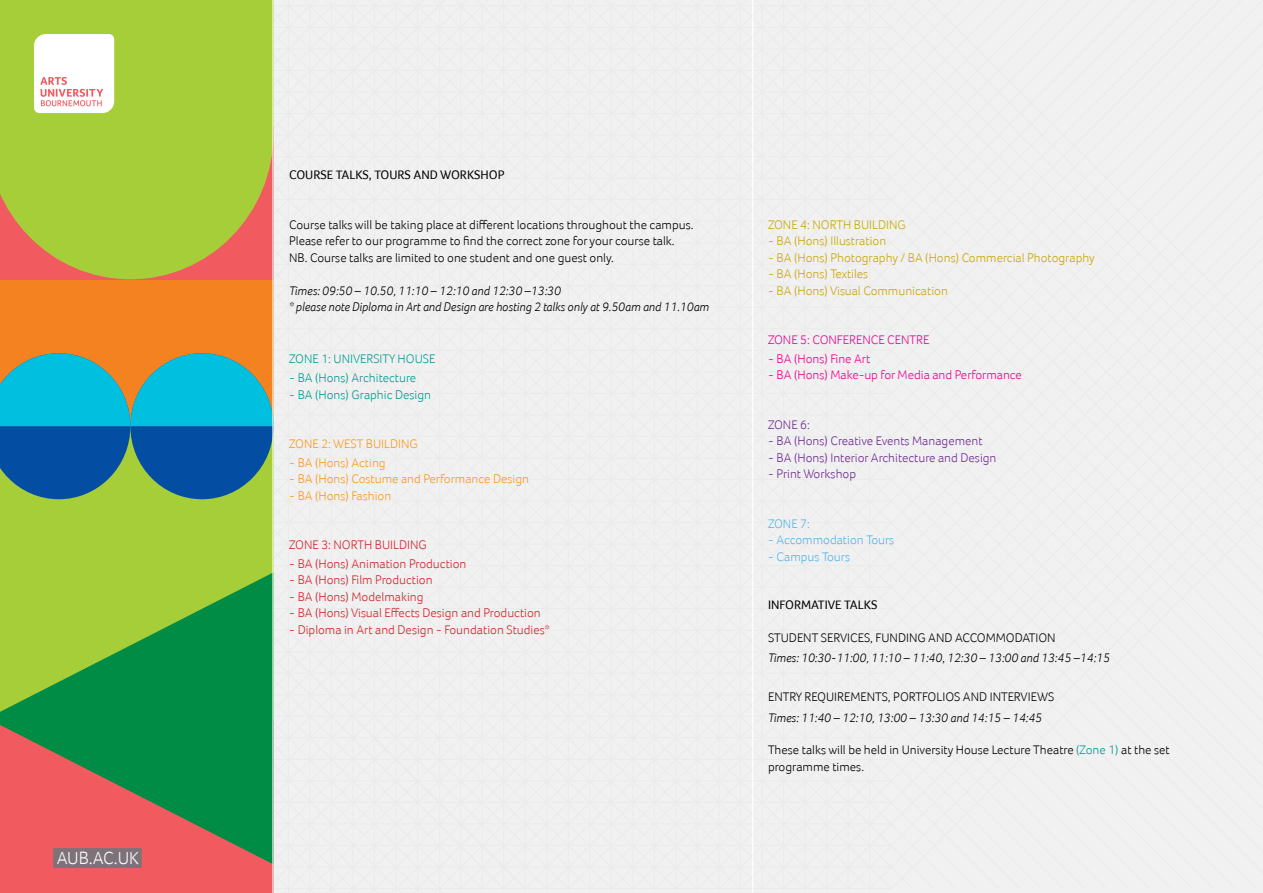
<style>
.page{position:relative;width:1263px;height:893px;background:#fff}
.page>*{position:absolute;margin:0;border:0;box-sizing:border-box;transform-origin:0 0}
.t1{font:300 18px "Foco";letter-spacing:-.015em;color:#fff}
.t2{font:300 12.75px/16.5px "Foco";color:#000}
.t3{font:italic 300 12.75px/16.5px "Foco";color:#000}
.t4{font:300 12.75px "Foco";color:#d2232a}
.t5{font:300 12.75px "Foco";color:#c9a705}
.t6{font:300 12.75px "Foco";color:#6f2c91}
.t7{font:300 12.75px "Foco";color:#f8991d}
.t8{font:300 12.75px "Foco";color:#ec008c}
.t9{font:300 12.75px "Foco";color:#009c90}
.t10{font:12.75px "Foco";color:#000}
.t11{font:300 12.75px "Foco";color:#54b6e7}
.s1{color:#009c90}
</style>
<div class="page">
<div style="left:461px;top:0;width:21px;height:889px;background:#f1f1f2"></div>
<div style="left:482px;top:0;width:21px;height:889px;background:#f1f1f2"></div>
<div style="left:503px;top:0;width:22px;height:889px;background:#f1f1f2"></div>
<div style="left:525px;top:0;width:21px;height:889px;background:#f1f1f2"></div>
<div style="left:546px;top:0;width:22px;height:889px;background:#f1f1f2"></div>
<div style="left:568px;top:0;width:21px;height:889px;background:#f1f1f2"></div>
<div style="left:589px;top:0;width:22px;height:889px;background:#f1f1f2"></div>
<div style="left:611px;top:0;width:21px;height:889px;background:#f1f1f2"></div>
<div style="left:632px;top:0;width:22px;height:889px;background:#f1f1f2"></div>
<div style="left:654px;top:0;width:21px;height:889px;background:#f1f1f2"></div>
<div style="left:675px;top:0;width:22px;height:889px;background:#f1f1f2"></div>
<div style="left:697px;top:0;width:21px;height:889px;background:#f1f1f2"></div>
<div style="left:718px;top:0;width:22px;height:889px;background:#f1f1f2"></div>
<div style="left:740px;top:0;width:21px;height:889px;background:#f1f1f2"></div>
<div style="left:761px;top:0;width:22px;height:889px;background:#f1f1f2"></div>
<div style="left:783px;top:0;width:22px;height:889px;background:#f1f1f2"></div>
<div style="left:805px;top:0;width:21px;height:889px;background:#f1f1f2"></div>
<div style="left:826px;top:0;width:22px;height:889px;background:#f1f1f2"></div>
<div style="left:848px;top:0;width:21px;height:889px;background:#f1f1f2"></div>
<div style="left:869px;top:0;width:22px;height:889px;background:#f1f1f2"></div>
<div style="left:891px;top:0;width:372px;height:889px;background:#f1f1f2"></div>
<div style="left:450px;top:0;width:11px;height:889px;background:#f1f1f2"></div>
<div style="left:429px;top:0;width:21px;height:893px;background:#f1f1f2"></div>
<div style="left:408px;top:0;width:21px;height:893px;background:#f1f1f2"></div>
<div style="left:385px;top:0;width:23px;height:893px;background:#f1f1f2"></div>
<div style="left:364px;top:0;width:21px;height:893px;background:#f1f1f2"></div>
<div style="left:343px;top:0;width:21px;height:893px;background:#f1f1f2"></div>
<div style="left:321px;top:0;width:22px;height:893px;background:#f1f1f2"></div>
<hr style="left:752px;top:0;width:1px;height:893px;background:#fff">
<svg style="left:0;top:0;width:321px;height:893px;background:#97ae6c"></svg>
<h1 class="t1" style="left:57px;top:848px;width:84px">AUB.AC.UK</h1>
<p class="t10" style="left:289px;top:167px;width:217px">COURSE TALKS, TOURS AND WORKSHOP</p>
<p class="t2" style="left:289px;top:216px;width:406px">Course talks will be taking place at different locations throughout the campus.<br>Please refer to our programme to find the correct zone for your course talk.<br>NB. Course talks are limited to one student and one guest only.</p>
<p class="t3" style="left:289px;top:282px;width:422px">Times: 09:50 – 10.50, 11:10 – 12:10 and 12:30 –13:30<br>* please note Diploma in Art and Design are hosting 2 talks only at 9.50am and 11.10am</p>
<p class="t9" style="left:289px;top:352px;width:148px">ZONE 1: UNIVERSITY HOUSE</p>
<p class="t9" style="left:289px;top:370px;width:129px">- BA (Hons) Architecture</p>
<p class="t9" style="left:289px;top:387px;width:143px">- BA (Hons) Graphic Design</p>
<p class="t7" style="left:289px;top:436px;width:130px">ZONE 2: WEST BUILDING</p>
<p class="t7" style="left:289px;top:455px;width:98px">- BA (Hons) Acting</p>
<p class="t7" style="left:289px;top:471px;width:241px">- BA (Hons) Costume and Performance Design</p>
<p class="t7" style="left:289px;top:488px;width:104px">- BA (Hons) Fashion</p>
<p class="t4" style="left:289px;top:537px;width:139px">ZONE 3: NORTH BUILDING</p>
<p class="t4" style="left:289px;top:556px;width:179px">- BA (Hons) Animation Production</p>
<p class="t4" style="left:289px;top:573px;width:145px">- BA (Hons) Film Production</p>
<p class="t4" style="left:289px;top:589px;width:136px">- BA (Hons) Modelmaking</p>
<p class="t4" style="left:289px;top:606px;width:253px">- BA (Hons) Visual Effects Design and Production</p>
<p class="t4" style="left:289px;top:622px;width:262px">- Diploma in Art and Design - Foundation Studies*</p>
<p class="t5" style="left:768px;top:217px;width:139px">ZONE 4: NORTH BUILDING</p>
<p class="t5" style="left:768px;top:233px;width:120px">- BA (Hons) Illustration</p>
<p class="t5" style="left:768px;top:250px;width:328px">- BA (Hons) Photography / BA (Hons) Commercial Photography</p>
<p class="t5" style="left:768px;top:266px;width:102px">- BA (Hons) Textiles</p>
<p class="t5" style="left:768px;top:283px;width:181px">- BA (Hons) Visual Communication</p>
<p class="t8" style="left:768px;top:332px;width:163px">ZONE 5: CONFERENCE CENTRE</p>
<p class="t8" style="left:768px;top:351px;width:104px">- BA (Hons) Fine Art</p>
<p class="t8" style="left:768px;top:368px;width:255px">- BA (Hons) Make-up for Media and Performance</p>
<p class="t6" style="left:768px;top:417px;width:43px">ZONE 6:</p>
<p class="t6" style="left:768px;top:434px;width:216px">- BA (Hons) Creative Events Management</p>
<p class="t6" style="left:768px;top:450px;width:230px">- BA (Hons) Interior Architecture and Design</p>
<p class="t6" style="left:768px;top:467px;width:90px">- Print Workshop</p>
<p class="t11" style="left:768px;top:516px;width:43px">ZONE 7:</p>
<p class="t11" style="left:768px;top:533px;width:128px">- Accommodation Tours</p>
<p class="t11" style="left:768px;top:549px;width:84px">- Campus Tours</p>
<p class="t10" style="left:768px;top:597px;width:111px">INFORMATIVE TALKS</p>
<p class="t2" style="left:768px;top:629px;width:289px">STUDENT SERVICES, FUNDING AND ACCOMMODATION</p>
<p class="t3" style="left:768px;top:650px;width:343px">Times: 10:30-11:00, 11:10 – 11:40, 12:30 – 13:00 and 13:45 –14:15</p>
<p class="t2" style="left:768px;top:688px;width:288px">ENTRY REQUIREMENTS, PORTFOLIOS AND INTERVIEWS</p>
<p class="t3" style="left:768px;top:709px;width:276px">Times: 11:40 – 12:10, 13:00 – 13:30 and 14:15 – 14:45</p>
<p class="t2" style="left:768px;top:741px;width:403px">These talks will be held in University House Lecture Theatre <span class="s1">(Zone 1)</span> at the set programme times.</p>
</div>
